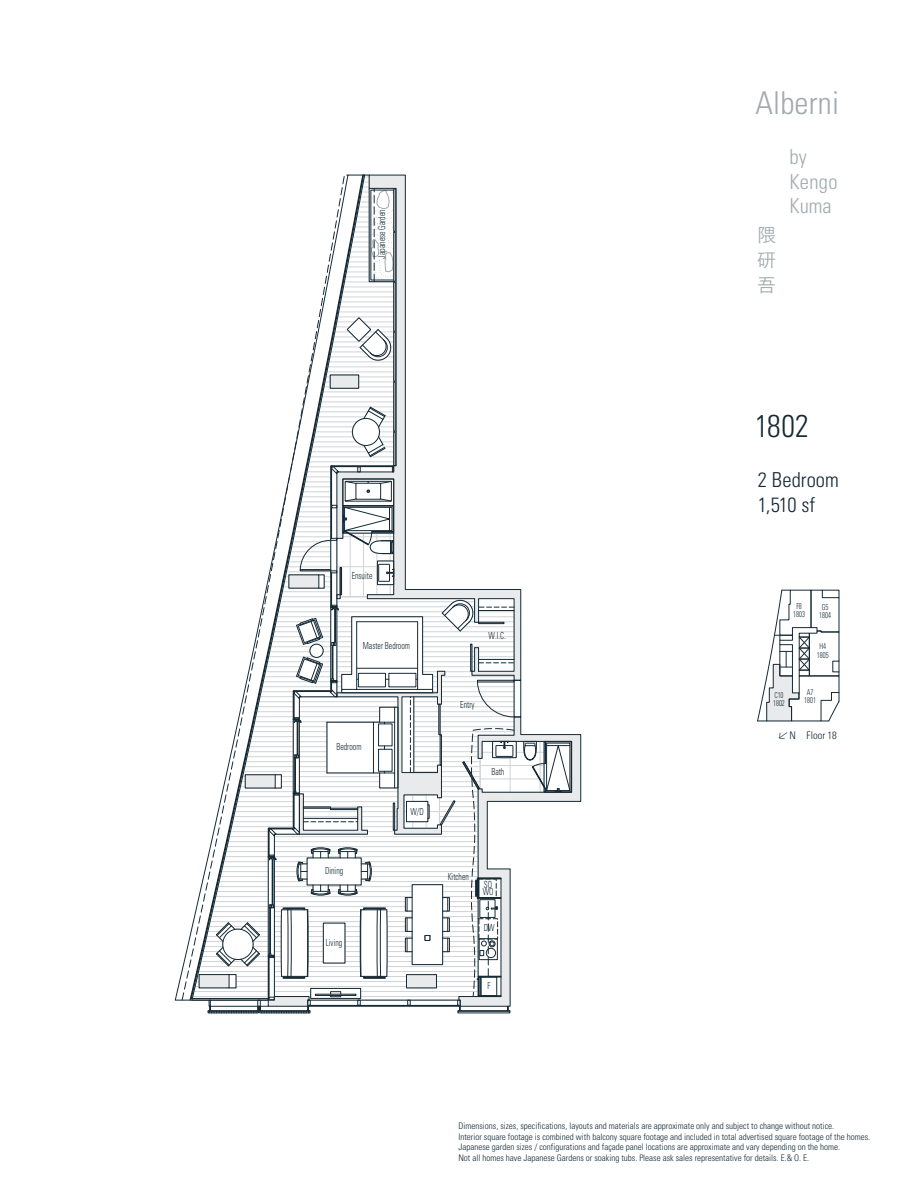
<style>
.page{position:relative;width:918px;height:1188px;background:#fff}
.page>*{position:absolute;margin:0;border:0;box-sizing:border-box;transform-origin:0 0}
.t1{font:300 condensed 31.5px "Univers";letter-spacing:.01em;color:#a2aaae}
.t2{font:300 condensed 31.5px "Univers";color:#162a35;scale:.96 1}
.t3{font:300 condensed 20.7px/24.8px "Univers";letter-spacing:.005em;color:#162a35}
.t4{font:300 condensed 20.7px/24.8px "Univers";letter-spacing:.01em;color:#a2aaae}
.t5{font:500 18.9px "Yu Go";color:#a2aaae}
.t6{font:300 condensed 10.5px "Univers";color:#162a35}
.t7{font:300 condensed 9.75px "Univers";color:#162a35;scale:.8 1}
.t8{font:300 condensed 9px/10.5px "Univers";color:#162a35}
.t9{font:300 condensed 8.25px "Univers";color:#162a35;scale:.8 1}
</style>
<div class="page">
<svg style="left:191px;top:221px;width:145px;height:780px"></svg>
<div style="left:330px;top:375px;width:29px;height:13px;border:1px solid #162a35"></div>
<svg style="left:336px;top:175px;width:70px;height:290px"></svg>
<svg style="left:757px;top:590px;width:83px;height:132px"></svg>
<div style="left:780px;top:644px;width:13px;height:32px;border:1px solid #162a35"></div>
<div style="left:780px;top:635px;width:13px;height:5px;border:1px solid #162a35"></div>
<div style="left:799px;top:659px;width:11px;height:11px;border:1px solid #162a35"></div>
<div style="left:799px;top:648px;width:11px;height:11px;border:1px solid #162a35"></div>
<div style="left:799px;top:670px;width:11px;height:6px;border:1px solid #162a35"></div>
<svg style="left:195px;top:465px;width:386px;height:548px"></svg>
<p class="t7" style="left:376px;top:259px;width:63px;rotate:-90deg">Japanese Garden</p>
<p class="t7" style="left:352px;top:569px;width:27px">Ensuite</p>
<p class="t7" style="left:363px;top:639px;width:61px">Master Bedroom</p>
<p class="t7" style="left:336px;top:741px;width:33px">Bedroom</p>
<p class="t7" style="left:325px;top:865px;width:24px">Dining</p>
<p class="t7" style="left:326px;top:936px;width:22px">Living</p>
<p class="t7" style="left:410px;top:806px;width:18px">W/D</p>
<p class="t7" style="left:489px;top:629px;width:23px">W.I.C.</p>
<p class="t7" style="left:460px;top:698px;width:19px">Entry</p>
<p class="t7" style="left:491px;top:766px;width:18px">Bath</p>
<p class="t7" style="left:448px;top:871px;width:28px">Kitchen</p>
<p class="t7" style="left:484px;top:878px;width:12px">SO</p>
<p class="t7" style="left:484px;top:922px;width:15px">DW</p>
<p class="t7" style="left:483px;top:886px;width:15px">WO</p>
<p class="t7" style="left:487px;top:980px;width:5px">F</p>
<h1 class="t1" style="left:755px;top:84px;width:85px">Alberni</h1>
<h2 class="t4" style="left:789px;top:144px;width:50px">by<br>Kengo<br>Kuma</h2>
<h3 class="t5" style="left:757px;top:218px;width:20px">隈</h3>
<h3 class="t5" style="left:757px;top:243px;width:20px">研</h3>
<h3 class="t5" style="left:757px;top:267px;width:20px">吾</h3>
<h1 class="t2" style="left:755px;top:407px;width:58px">1802</h1>
<h2 class="t3" style="left:758px;top:467px;width:82px">2 Bedroom<br>1,510 sf</h2>
<p class="t9" style="left:796px;top:601px;width:8px">F8</p>
<p class="t9" style="left:793px;top:609px;width:16px">1803</p>
<p class="t9" style="left:822px;top:602px;width:10px">G5</p>
<p class="t9" style="left:819px;top:642px;width:10px">H4</p>
<p class="t9" style="left:819px;top:610px;width:16px">1804</p>
<p class="t9" style="left:817px;top:650px;width:16px">1805</p>
<p class="t9" style="left:774px;top:690px;width:13px">C10</p>
<p class="t9" style="left:773px;top:698px;width:16px">1802</p>
<p class="t9" style="left:807px;top:687px;width:10px">A7</p>
<p class="t9" style="left:804px;top:695px;width:16px">1801</p>
<p class="t6" style="left:789px;top:729px;width:49px">N Floor 18</p>
<p class="t8" style="left:458px;top:1120px;width:413px">Dimensions, sizes, specifications, layouts and materials are approximate only and subject to change without notice.<br>Interior square footage is combined with balcony square footage and included in total advertised square footage of the homes.<br>Japanese garden sizes / configurations and façade panel locations are approximate and vary depending on the home.<br>Not all homes have Japanese Gardens or soaking tubs. Please ask sales representative for details. E.&amp; O. E.</p>
</div>
